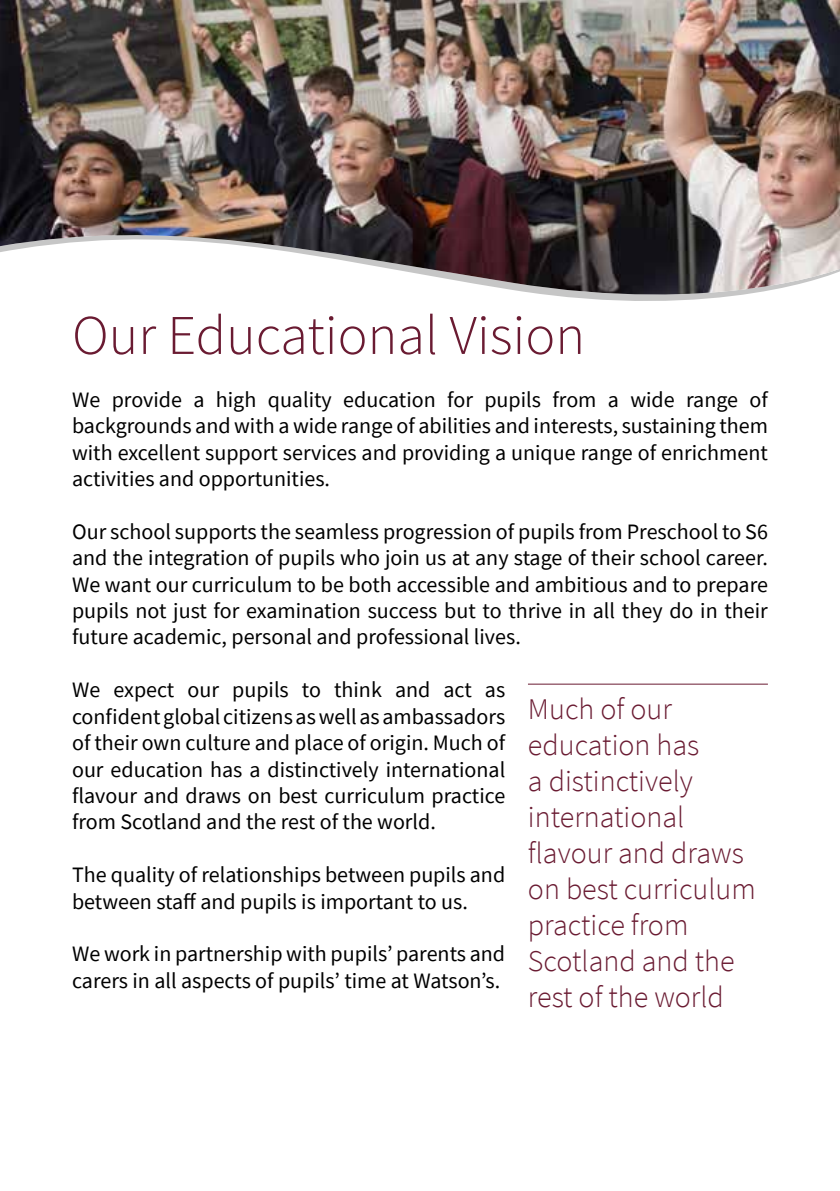
<style>
.page{position:relative;width:840px;height:1191px;background:#fff}
.page>*{position:absolute;margin:0;border:0;box-sizing:border-box;transform-origin:0 0}
.t1{font:300 56px "Source Sans Pro";color:#6a1b32}
.t2{font:300 30px/36px "Source Sans Pro";color:#6a1b32}
.t3{font:22px/26.4px "Source Sans Pro";color:#000;text-align:justify}
</style>
<div class="page">
<img style="left:0;top:0;width:839px;height:296px">
<hr style="left:527px;top:683px;width:240px;height:1px;background:#6a1b32">
<h1 class="t1" style="left:72px;top:301px;width:514px">Our Educational Vision</h1>
<p class="t3" style="left:72px;top:386px;width:697px">We provide a high quality education for pupils from a wide range of backgrounds and with a wide range of abilities and interests, sustaining them with excellent support services and providing a unique range of enrichment activities and opportunities.</p>
<p class="t3" style="left:72px;top:518px;width:697px">Our school supports the seamless progression of pupils from Preschool to S6 and the integration of pupils who join us at any stage of their school career.<br>We want our curriculum to be both accessible and ambitious and to prepare pupils not just for examination success but to thrive in all they do in their future academic, personal and professional lives.</p>
<p class="t3" style="left:72px;top:676px;width:434px">We expect our pupils to think and act as confident global citizens as well as ambassadors of their own culture and place of origin. Much of our education has a distinctively international flavour and draws on best curriculum practice from Scotland and the rest of the world.</p>
<p class="t3" style="left:72px;top:861px;width:434px">The quality of relationships between pupils and between staff and pupils is important to us.</p>
<p class="t3" style="left:72px;top:940px;width:434px">We work in partnership with pupils’ parents and carers in all aspects of pupils’ time at Watson’s.</p>
<h2 class="t2" style="left:527px;top:690px;width:229px">Much of our education has<br>a distinctively international flavour and draws on best curriculum practice from<br>Scotland and the rest of the world</h2>
</div>
